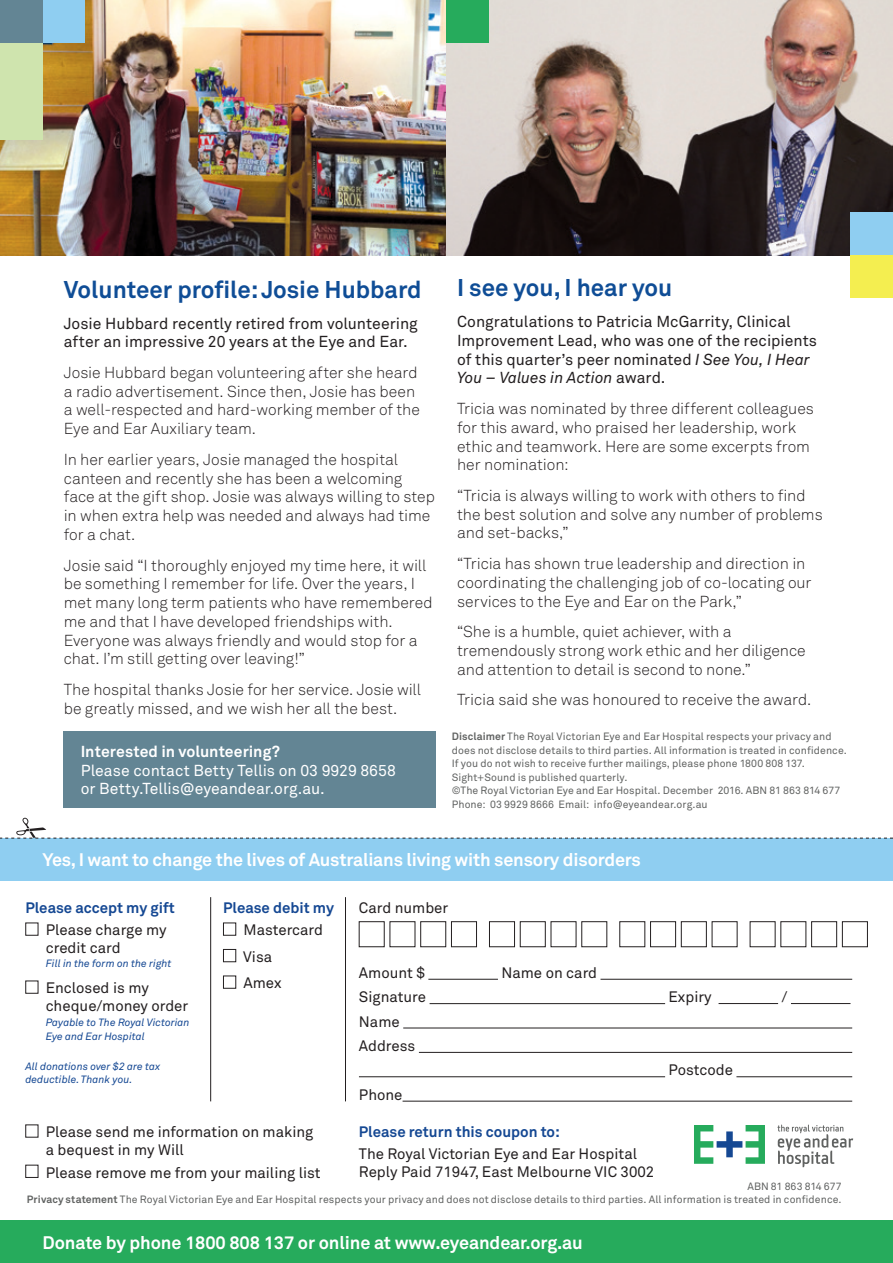
<style>
.page{position:relative;width:893px;height:1263px;background:#fff}
.page>*{position:absolute;margin:0;border:0;box-sizing:border-box;transform-origin:0 0}
.A_Heading_16_18{font:700 24px "Akkurat";color:#0f4d96}
.t1{font:700 18px "Akkurat";letter-spacing:-.01em;color:#fff}
.Body_10_5_12_5{font:300 15.75px/18.8px "Akkurat";letter-spacing:-.005em;color:#231f20}
.Body_10_5_12_5-2{font:15.75px/18.8px "Akkurat";color:#231f20}
.Subheading_10_5_12_5{font:15.75px/18.8px "Akkurat";color:#fff}
.t2{font:15px/18px "Akkurat";color:#231f20}
.t3{font:700 15px "Akkurat";color:#154893}
.Body_10_5_12_5-3{font:10.5px/13.5px "Akkurat";letter-spacing:.005em;color:#606261}
.t4{font:italic 10.5px/13.5px "Akkurat";color:#154893}
.s1{font-weight:700}
.s2{font-style:italic}
</style>
<div class="page">
<div style="left:0;top:838px;width:893px;height:42px;background:#8fcef1"></div>
<div style="left:0;top:1220px;width:893px;height:43px;background:#26ab5c"></div>
<div style="left:223px;top:923px;width:13px;height:12px;border:1px solid #231f20"></div>
<div style="left:223px;top:949px;width:13px;height:13px;border:1px solid #231f20"></div>
<div style="left:223px;top:976px;width:13px;height:12px;border:1px solid #231f20"></div>
<div style="left:26px;top:1165px;width:12px;height:13px;border:1px solid #231f20"></div>
<hr style="left:428px;top:979px;width:70px;height:1px;background:#231f20">
<hr style="left:600px;top:979px;width:252px;height:1px;background:#231f20">
<hr style="left:430px;top:1003px;width:235px;height:1px;background:#231f20">
<hr style="left:403px;top:1028px;width:449px;height:1px;background:#231f20">
<hr style="left:419px;top:1052px;width:433px;height:1px;background:#231f20">
<hr style="left:359px;top:1076px;width:306px;height:1px;background:#231f20">
<hr style="left:736px;top:1076px;width:116px;height:1px;background:#231f20">
<hr style="left:403px;top:1101px;width:449px;height:1px;background:#231f20">
<div style="left:359px;top:921px;width:25px;height:26px;border:1px solid #231f20"></div>
<div style="left:390px;top:921px;width:25px;height:26px;border:1px solid #231f20"></div>
<div style="left:420px;top:921px;width:26px;height:26px;border:1px solid #231f20"></div>
<div style="left:451px;top:921px;width:26px;height:26px;border:1px solid #231f20"></div>
<div style="left:489px;top:921px;width:26px;height:26px;border:1px solid #231f20"></div>
<div style="left:520px;top:921px;width:25px;height:26px;border:1px solid #231f20"></div>
<div style="left:551px;top:921px;width:25px;height:26px;border:1px solid #231f20"></div>
<div style="left:581px;top:921px;width:26px;height:26px;border:1px solid #231f20"></div>
<div style="left:619px;top:921px;width:26px;height:26px;border:1px solid #231f20"></div>
<div style="left:650px;top:921px;width:26px;height:26px;border:1px solid #231f20"></div>
<div style="left:681px;top:921px;width:26px;height:26px;border:1px solid #231f20"></div>
<div style="left:712px;top:921px;width:25px;height:26px;border:1px solid #231f20"></div>
<div style="left:750px;top:921px;width:25px;height:26px;border:1px solid #231f20"></div>
<div style="left:781px;top:921px;width:25px;height:26px;border:1px solid #231f20"></div>
<div style="left:811px;top:921px;width:26px;height:26px;border:1px solid #231f20"></div>
<div style="left:842px;top:921px;width:26px;height:26px;border:1px solid #231f20"></div>
<hr style="left:719px;top:1003px;width:59px;height:1px;background:#231f20">
<hr style="left:791px;top:1003px;width:59px;height:1px;background:#231f20">
<svg style="left:777px;top:1125px;width:76px;height:42px"></svg>
<svg style="left:694px;top:1125px;width:71px;height:39px"></svg>
<hr style="left:210px;top:897px;width:1px;height:204px;background:#231f20">
<hr style="left:345px;top:897px;width:1px;height:204px;background:#231f20">
<img style="left:0;top:0;width:893px;height:255px">
<div style="left:0;top:43px;width:43px;height:97px;background:#cfe4ae"></div>
<div style="left:43px;top:0;width:42px;height:43px;background:#8fcef1"></div>
<svg style="left:0;top:818px;width:893px;height:21px"></svg>
<div style="left:64px;top:731px;width:372px;height:77px;background:#638594"></div>
<div style="left:446px;top:0;width:43px;height:43px;background:#26ab5c"></div>
<div style="left:0;top:0;width:43px;height:43px;background:#638594"></div>
<div style="left:850px;top:213px;width:43px;height:42px;background:#8fcef1"></div>
<div style="left:850px;top:255px;width:43px;height:43px;background:#f4ee50"></div>
<p class="A_Heading_16_18" style="left:64px;top:274px;width:359px">Volunteer profile: Josie Hubbard</p>
<p class="Body_10_5_12_5-2" style="left:64px;top:313px;width:355px">Josie Hubbard recently retired from volunteering after an impressive 20 years at the Eye and Ear.</p>
<p class="Body_10_5_12_5" style="left:64px;top:363px;width:358px">Josie Hubbard began volunteering after she heard a radio advertisement. Since then, Josie has been a well-respected and hard-working member of the Eye and Ear Auxiliary team.</p>
<p class="Body_10_5_12_5" style="left:64px;top:450px;width:373px">In her earlier years, Josie managed the hospital canteen and recently she has been a welcoming face at the gift shop. Josie was always willing to step in when extra help was needed and always had time for a chat.</p>
<p class="Body_10_5_12_5" style="left:64px;top:555px;width:370px">Josie said “I thoroughly enjoyed my time here, it will be something I remember for life. Over the years, I met many long term patients who have remembered me and that I have developed friendships with.<br>Everyone was always friendly and would stop for a chat. I’m still getting over leaving!”</p>
<p class="Body_10_5_12_5" style="left:64px;top:680px;width:359px">The hospital thanks Josie for her service. Josie will be greatly missed, and we wish her all the best.</p>
<p class="Subheading_10_5_12_5" style="left:81px;top:742px;width:317px"><span class="s1">Interested in volunteering?<br></span>Please contact Betty Tellis on 03 9929 8658 or Betty.Tellis@eyeandear.org.au.</p>
<p class="A_Heading_16_18" style="left:457px;top:273px;width:217px">I see you, I hear you</p>
<p class="Body_10_5_12_5-2" style="left:457px;top:312px;width:362px">Congratulations to Patricia McGarrity, Clinical Improvement Lead, who was one of the recipients of this quarter’s peer nominated <span class="s2">I See You, I Hear You – Values in Action</span> award.</p>
<p class="Body_10_5_12_5" style="left:457px;top:399px;width:358px">Tricia was nominated by three different colleagues for this award, who praised her leadership, work ethic and teamwork. Here are some excerpts from her nomination:</p>
<p class="Body_10_5_12_5" style="left:457px;top:486px;width:367px">“Tricia is always willing to work with others to find the best solution and solve any number of problems and set-backs,”</p>
<p class="Body_10_5_12_5" style="left:457px;top:554px;width:356px">“Tricia has shown true leadership and direction in coordinating the challenging job of co-locating our services to the Eye and Ear on the Park,”</p>
<p class="Body_10_5_12_5" style="left:457px;top:622px;width:350px">“She is a humble, quiet achiever, with a tremendously strong work ethic and her diligence and attention to detail is second to none.”</p>
<p class="Body_10_5_12_5" style="left:457px;top:690px;width:356px">Tricia said she was honoured to receive the award.</p>
<p class="Body_10_5_12_5-3" style="left:452px;top:730px;width:397px"><span class="s1">Disclaimer</span> The Royal Victorian Eye and Ear Hospital respects your privacy and does not disclose details to third parties. All information is treated in confidence.<br>If you do not wish to receive further mailings, please phone 1800 808 137.<br>Sight+Sound is published quarterly.<br>©The Royal Victorian Eye and Ear Hospital. December 2016. ABN 81 863 814 677<br>Phone: 03 9929 8666 Email: info@eyeandear.org.au</p>
<p class="t1" style="left:43px;top:848px;width:600px">Yes, I want to change the lives of Australians living with sensory disorders</p>
<p class="t3" style="left:26px;top:898px;width:151px">Please accept my gift</p>
<p class="t2" style="left:46px;top:921px;width:122px">Please charge my credit card</p>
<p class="t4" style="left:46px;top:956px;width:127px">Fill in the form on the right</p>
<p class="t2" style="left:46px;top:979px;width:144px">Enclosed is my cheque/money order</p>
<p class="t4" style="left:46px;top:1016px;width:145px">Payable to The Royal Victorian<br>Eye and Ear Hospital</p>
<p class="t4" style="left:26px;top:1059px;width:136px">All donations over $2 are tax deductible. Thank you.</p>
<p class="t3" style="left:223px;top:898px;width:112px">Please debit my</p>
<p class="t2" style="left:243px;top:921px;width:81px">Mastercard</p>
<p class="t2" style="left:243px;top:947px;width:30px">Visa</p>
<p class="t2" style="left:243px;top:974px;width:40px">Amex</p>
<p class="t2" style="left:359px;top:899px;width:91px">Card number</p>
<p class="t2" style="left:359px;top:963px;width:67px">Amount $</p>
<p class="t2" style="left:501px;top:963px;width:97px">Name on card</p>
<p class="t2" style="left:359px;top:987px;width:69px">Signature</p>
<p class="t2" style="left:669px;top:987px;width:45px">Expiry</p>
<p class="t2" style="left:781px;top:987px;width:7px">/</p>
<p class="t2" style="left:359px;top:1012px;width:42px">Name</p>
<p class="t2" style="left:359px;top:1036px;width:58px">Address</p>
<p class="t2" style="left:669px;top:1061px;width:66px">Postcode</p>
<p class="t2" style="left:359px;top:1085px;width:45px">Phone</p>
<p class="t3" style="left:359px;top:1122px;width:203px">Please return this coupon to:</p>
<p class="t2" style="left:359px;top:1144px;width:297px">The Royal Victorian Eye and Ear Hospital<br>Reply Paid 71947, East Melbourne VIC 3002</p>
<p class="t2" style="left:46px;top:1123px;width:269px">Please send me information on making a bequest in my Will</p>
<p class="t2" style="left:46px;top:1163px;width:276px">Please remove me from your mailing list</p>
<p class="Body_10_5_12_5-3" style="left:747px;top:1179px;width:96px">ABN 81 863 814 677</p>
<p class="Body_10_5_12_5-3" style="left:27px;top:1192px;width:816px"><span class="s1">Privacy statement</span> The Royal Victorian Eye and Ear Hospital respects your privacy and does not disclose details to third parties. All information is treated in confidence.</p>
<p class="t1" style="left:43px;top:1231px;width:542px">Donate by phone 1800 808 137 or online at www.eyeandear.org.au</p>
</div>
